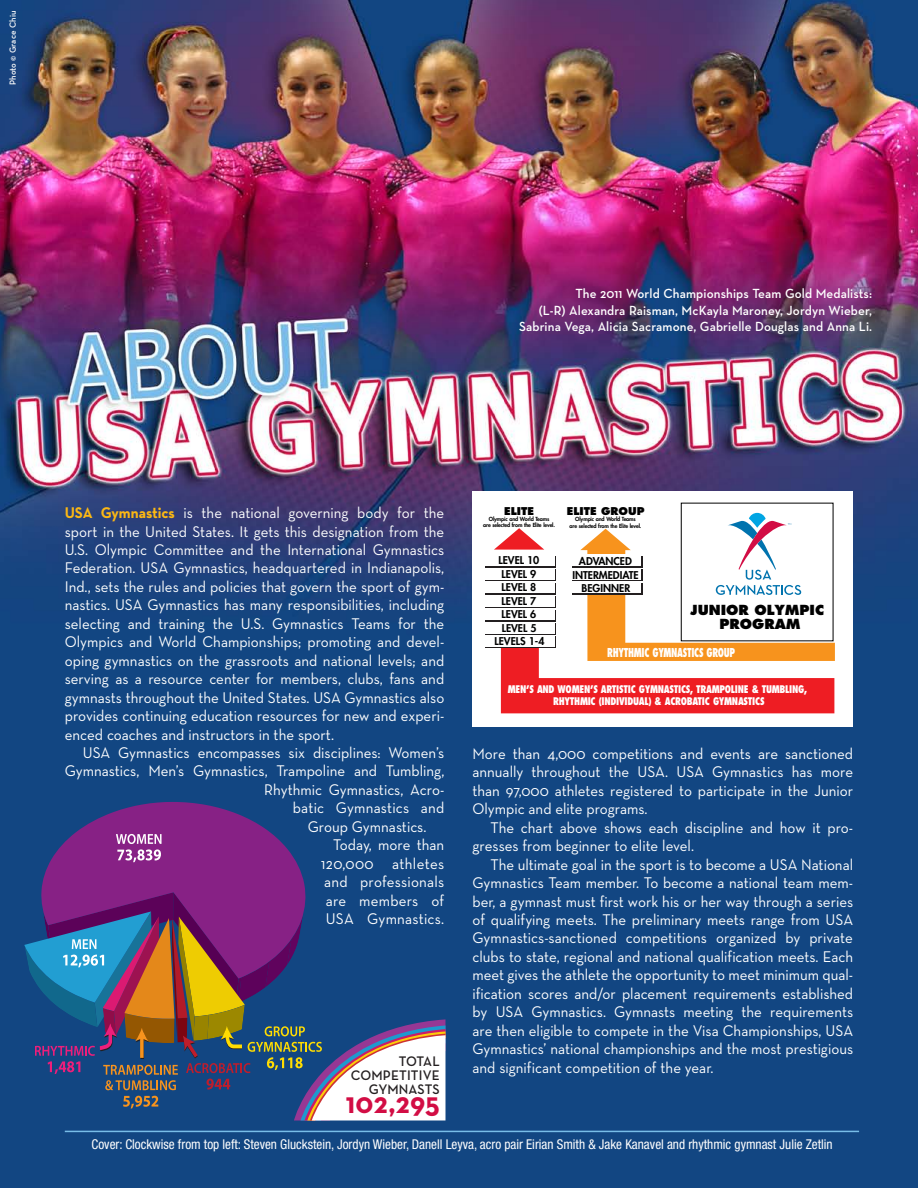
<style>
.page{position:relative;width:918px;height:1188px;background:#fff}
.page>*{position:absolute;margin:0;border:0;box-sizing:border-box;transform-origin:0 0}
.bod{font:700 30px "Neutra Text";letter-spacing:.005em;color:#d20d44;scale:.96 1}
.bod-2{font:15.75px/18.5px "Neutra Text";color:#fff;text-align:justify;scale:.95 1}
.bod-3{font:600 14.1px "Neutra Text";letter-spacing:.01em;color:#231f20;scale:.96 1}
.bod-4{font:600 13.5px "Neutra Text";letter-spacing:.01em;color:#fff;scale:.96 1}
.caption2{font:condensed 13.5px "Helvetica Neue";color:#fff}
.t1{font:800 13.5px/14.4px "Futura";color:#000;text-align:center}
.t2{font:800 condensed 12px "Futura";letter-spacing:-.035em;color:#fff;scale:.81 1}
.t3{font:800 10.5px/13.6px "Futura";color:#000}
.t4{font:800 10.5px "Futura";color:#000}
.t5{font:800 condensed 10.2px/12.6px "Futura";letter-spacing:-.03em;color:#fff;text-align:center;scale:.95 1}
.bod-5{font:600 9px "Neutra Text";letter-spacing:.005em;color:#fff;scale:.96 1}
.t6{font:800 5.55px/6.6px "Futura";letter-spacing:-.03em;color:#000;text-align:center}
.s1{font-weight:700;color:#fcb814}
</style>
<div class="page">
<img style="left:0;top:0;width:918px;height:1188px">
<svg style="left:41px;top:802px;width:266px;height:90px;fill:#872185"></svg>
<svg style="left:116px;top:834px;width:46px;height:28px"></svg>
<svg style="left:24px;top:892px;width:422px;height:228px"></svg>
<div style="left:472px;top:491px;width:381px;height:236px;background:#fff"></div>
<div style="left:572px;top:556px;width:70px;height:11px;background:#231f20"></div>
<svg style="left:501px;top:567px;width:333px;height:146px;fill:#ee1d23"></svg>
<div style="left:486px;top:637px;width:70px;height:11px;background:#fff"></div>
<div style="left:486px;top:624px;width:70px;height:11px;background:#fff"></div>
<div style="left:486px;top:610px;width:70px;height:11px;background:#fff"></div>
<div style="left:486px;top:583px;width:70px;height:11px;background:#fff"></div>
<div style="left:486px;top:597px;width:70px;height:11px;background:#fff"></div>
<div style="left:486px;top:570px;width:70px;height:11px;background:#fff"></div>
<svg style="left:494px;top:528px;width:50px;height:22px"></svg>
<div style="left:484px;top:635px;width:70px;height:12px;background:#fff"></div>
<div style="left:484px;top:622px;width:70px;height:12px;background:#fff"></div>
<div style="left:484px;top:608px;width:70px;height:12px;background:#fff"></div>
<div style="left:484px;top:581px;width:70px;height:12px;background:#fff"></div>
<div style="left:484px;top:595px;width:70px;height:11px;background:#fff"></div>
<div style="left:484px;top:568px;width:70px;height:11px;background:#fff"></div>
<div style="left:571px;top:582px;width:70px;height:11px;background:#fff"></div>
<div style="left:571px;top:568px;width:70px;height:12px;background:#fff"></div>
<div style="left:571px;top:555px;width:70px;height:11px;background:#fff"></div>
<svg style="left:580px;top:513px;width:255px;height:148px"></svg>
<hr style="left:65px;top:1131px;width:794px;height:1px;background:#78bde8">
<p class="bod-5" style="left:7px;top:85px;width:79px;rotate:-90deg">Photo © Grace Chiu</p>
<p class="bod-4" style="left:575px;top:286px;width:310px">The 2011 World Championships Team Gold Medalists:</p>
<p class="bod-4" style="left:539px;top:302px;width:349px">(L-R) Alexandra Raisman, McKayla Maroney, Jordyn Wieber,</p>
<p class="bod-4" style="left:519px;top:319px;width:369px">Sabrina Vega, Alicia Sacramone, Gabrielle Douglas and Anna Li.</p>
<p class="bod-2" style="left:65px;top:503px;width:401px"><span class="s1">USA Gymnastics</span> is the national governing body for the sport in the United States. It gets this designation from the U.S. Olympic Committee and the International Gymnastics Federation. USA Gymnastics, headquartered in Indianapolis, Ind., sets the rules and policies that govern the sport of gym&shy;nastics. USA Gymnastics has many responsibilities, including selecting and training the U.S. Gymnastics Teams for the Olympics and World Championships; promoting and devel&shy;oping gymnastics on the grassroots and national levels; and serving as a resource center for members, clubs, fans and gymnasts throughout the United States. USA Gymnastics also provides continuing education resources for new and experi&shy;enced coaches and instructors in the sport.</p>
<p class="bod-2" style="left:83px;top:743px;width:382px">USA Gymnastics encompasses six disciplines: Women’s</p>
<p class="bod-2" style="left:65px;top:762px;width:401px">Gymnastics, Men’s Gymnastics, Trampoline and Tumbling,</p>
<p class="bod-2" style="left:264px;top:780px;width:191px">Rhythmic Gymnastics, Acro-</p>
<p class="bod-2" style="left:293px;top:798px;width:161px">batic Gymnastics and</p>
<p class="bod-2" style="left:308px;top:817px;width:126px">Group Gymnastics.</p>
<p class="bod-2" style="left:321px;top:835px;width:131px;text-indent:12px">Today, more than 120,000 athletes and professionals are members of USA Gymnastics.</p>
<p class="bod-3" style="left:399px;top:1052px;width:44px">TOTAL</p>
<p class="bod-3" style="left:351px;top:1066px;width:94px">COMPETITIVE</p>
<p class="bod-3" style="left:369px;top:1080px;width:75px">GYMNASTS</p>
<p class="bod" style="left:346px;top:1084px;width:99px">102,295</p>
<p class="t4" style="left:504px;top:504px;width:31px">ELITE</p>
<p class="t6" style="left:483px;top:516px;width:73px">Olympic and World Teams<br>are selected from the Elite level.</p>
<p class="t4" style="left:567px;top:504px;width:79px">ELITE GROUP</p>
<p class="t6" style="left:570px;top:516px;width:73px">Olympic and World Teams<br>are selected from the Elite level.</p>
<p class="t3" style="left:499px;top:554px;width:42px">LEVEL 10</p>
<p class="t3" style="left:579px;top:554px;width:55px">ADVANCED</p>
<p class="t3" style="left:502px;top:567px;width:36px">LEVEL 9</p>
<p class="t3" style="left:572px;top:568px;width:68px">INTERMEDIATE</p>
<p class="t3" style="left:502px;top:581px;width:36px">LEVEL 8<br>LEVEL 7</p>
<p class="t3" style="left:502px;top:608px;width:36px">LEVEL 6</p>
<p class="t3" style="left:502px;top:622px;width:36px">LEVEL 5</p>
<p class="t3" style="left:582px;top:581px;width:50px">BEGINNER</p>
<p class="t1" style="left:691px;top:602px;width:135px">JUNIOR OLYMPIC<br>PROGRAM</p>
<p class="t3" style="left:494px;top:635px;width:51px">LEVELS 1-4</p>
<p class="t2" style="left:607px;top:645px;width:160px">RHYTHMIC GYMNASTICS GROUP</p>
<p class="t5" style="left:508px;top:683px;width:317px">MEN’S AND WOMEN’S ARTISTIC GYMNASTICS, TRAMPOLINE &amp; TUMBLING,<br>RHYTHMIC (INDIVIDUAL) &amp; ACROBATIC GYMNASTICS</p>
<p class="bod-2" style="left:472px;top:744px;width:402px">More than 4,000 competitions and events are sanctioned annually throughout the USA. USA Gymnastics has more than 97,000 athletes registered to participate in the Junior Olympic and elite programs.</p>
<p class="bod-2" style="left:472px;top:818px;width:402px;text-indent:18px">The chart above shows each discipline and how it pro&shy;gresses from beginner to elite level.</p>
<p class="bod-2" style="left:472px;top:855px;width:402px;text-indent:18px">The ultimate goal in the sport is to become a USA National Gymnastics Team member. To become a national team mem&shy;ber, a gymnast must first work his or her way through a series of qualifying meets. The preliminary meets range from USA Gymnastics-sanctioned competitions organized by private clubs to state, regional and national qualification meets. Each meet gives the athlete the opportunity to meet minimum qual&shy;ification scores and/or placement requirements established by USA Gymnastics. Gymnasts meeting the requirements are then eligible to compete in the Visa Championships, USA Gymnastics’ national championships and the most prestigious and significant competition of the year.</p>
<p class="caption2" style="left:92px;top:1136px;width:743px">Cover: Clockwise from top left: Steven Gluckstein, Jordyn Wieber, Danell Leyva, acro pair Eirian Smith &amp; Jake Kanavel and rhythmic gymnast Julie Zetlin</p>
</div>
